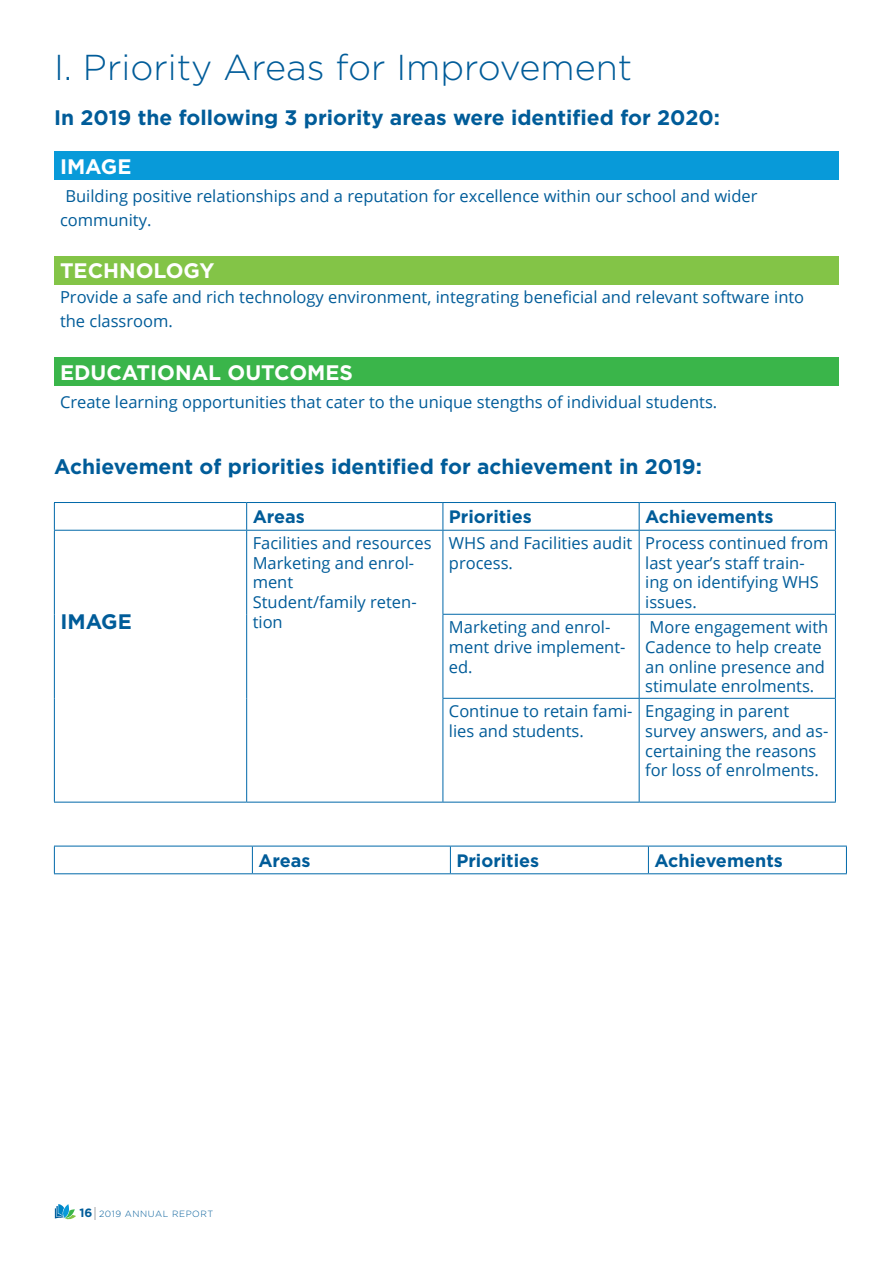
<style>
.page{position:relative;width:893px;height:1263px;background:#fff}
.page>*{position:absolute;margin:0;border:0;box-sizing:border-box;transform-origin:0 0}
.t1{font:300 36px "Gotham";color:#005c99}
.t2{font:700 21px "Gotham";color:#005c99}
.t3{font:700 21px "Gotham";color:#fff}
.t4{font:700 18px "Gotham";color:#005c99}
.t5{font:16.5px/19.8px "Open Sans";color:#005c99}
.t6{font:300 9px "Gotham";letter-spacing:.06em;color:#005c99}
.s1{font-weight:700;font-size:12px}
</style>
<div class="page">
<svg style="left:94px;top:1207px;width:2px;height:12px"></svg>
<svg style="left:55px;top:1204px;width:21px;height:16px"></svg>
<div style="left:54px;top:151px;width:785px;height:29px;background:#089ad9"></div>
<div style="left:54px;top:256px;width:785px;height:28px;background:#83c447"></div>
<div style="left:54px;top:357px;width:785px;height:29px;background:#3ab54a"></div>
<hr style="left:54px;top:502px;width:193px;height:1px;background:#0068a9">
<svg style="left:54px;top:503px;width:1px;height:27px"></svg>
<hr style="left:247px;top:502px;width:196px;height:1px;background:#0068a9">
<svg style="left:246px;top:503px;width:1px;height:27px"></svg>
<hr style="left:443px;top:502px;width:196px;height:1px;background:#0068a9">
<svg style="left:443px;top:503px;width:1px;height:27px"></svg>
<hr style="left:639px;top:502px;width:197px;height:1px;background:#0068a9">
<svg style="left:639px;top:503px;width:1px;height:27px"></svg>
<svg style="left:835px;top:503px;width:1px;height:27px"></svg>
<hr style="left:54px;top:530px;width:193px;height:1px;background:#0068a9">
<hr style="left:54px;top:531px;width:1px;height:83px;background:#0068a9">
<hr style="left:247px;top:530px;width:196px;height:1px;background:#0068a9">
<hr style="left:246px;top:531px;width:1px;height:83px;background:#0068a9">
<hr style="left:54px;top:614px;width:1px;height:84px;background:#0068a9">
<hr style="left:246px;top:614px;width:1px;height:84px;background:#0068a9">
<hr style="left:54px;top:698px;width:1px;height:104px;background:#0068a9">
<hr style="left:246px;top:698px;width:1px;height:104px;background:#0068a9">
<hr style="left:443px;top:530px;width:196px;height:1px;background:#0068a9">
<hr style="left:443px;top:531px;width:1px;height:83px;background:#0068a9">
<hr style="left:639px;top:530px;width:197px;height:1px;background:#0068a9">
<hr style="left:639px;top:531px;width:1px;height:83px;background:#0068a9">
<hr style="left:835px;top:531px;width:1px;height:83px;background:#0068a9">
<hr style="left:443px;top:614px;width:196px;height:1px;background:#0068a9">
<hr style="left:443px;top:615px;width:1px;height:83px;background:#0068a9">
<hr style="left:639px;top:614px;width:197px;height:1px;background:#0068a9">
<hr style="left:639px;top:615px;width:1px;height:83px;background:#0068a9">
<hr style="left:835px;top:615px;width:1px;height:83px;background:#0068a9">
<hr style="left:443px;top:698px;width:196px;height:1px;background:#0068a9">
<hr style="left:443px;top:699px;width:1px;height:103px;background:#0068a9">
<hr style="left:639px;top:698px;width:197px;height:1px;background:#0068a9">
<hr style="left:639px;top:699px;width:1px;height:103px;background:#0068a9">
<hr style="left:835px;top:699px;width:1px;height:103px;background:#0068a9">
<hr style="left:54px;top:802px;width:193px;height:1px;background:#0068a9">
<hr style="left:247px;top:802px;width:196px;height:1px;background:#0068a9">
<hr style="left:443px;top:802px;width:196px;height:1px;background:#0068a9">
<hr style="left:639px;top:802px;width:197px;height:1px;background:#0068a9">
<hr style="left:54px;top:846px;width:198px;height:1px;background:#0068a9">
<svg style="left:54px;top:846px;width:1px;height:27px"></svg>
<hr style="left:252px;top:846px;width:198px;height:1px;background:#0068a9">
<svg style="left:252px;top:846px;width:1px;height:27px"></svg>
<hr style="left:450px;top:846px;width:198px;height:1px;background:#0068a9">
<svg style="left:450px;top:846px;width:1px;height:27px"></svg>
<hr style="left:648px;top:846px;width:199px;height:1px;background:#0068a9">
<svg style="left:648px;top:846px;width:1px;height:27px"></svg>
<svg style="left:846px;top:846px;width:1px;height:27px"></svg>
<hr style="left:54px;top:873px;width:198px;height:1px;background:#0068a9">
<hr style="left:252px;top:873px;width:198px;height:1px;background:#0068a9">
<hr style="left:450px;top:873px;width:198px;height:1px;background:#0068a9">
<hr style="left:648px;top:873px;width:199px;height:1px;background:#0068a9">
<p class="t1" style="left:54px;top:48px;width:580px">I. Priority Areas for Improvement</p>
<p class="t2" style="left:54px;top:104px;width:667px">In 2019 the following 3 priority areas were identified for 2020:</p>
<p class="t3" style="left:60px;top:152px;width:73px">IMAGE</p>
<p class="t5" style="left:60px;top:183px;width:699px;line-height:24px;text-indent:5px">Building positive relationships and a reputation for excellence within our school and wider community.</p>
<p class="t3" style="left:60px;top:257px;width:156px">TECHNOLOGY</p>
<p class="t5" style="left:60px;top:285px;width:746px;line-height:24px">Provide a safe and rich technology environment, integrating beneficial and relevant software into the classroom.</p>
<p class="t3" style="left:60px;top:359px;width:294px">EDUCATIONAL OUTCOMES</p>
<p class="t5" style="left:60px;top:391px;width:659px">Create learning opportunities that cater to the unique stengths of individual students.</p>
<p class="t2" style="left:54px;top:452px;width:650px">Achievement of priorities identified for achievement in 2019:</p>
<p class="t4" style="left:253px;top:505px;width:54px">Areas</p>
<p class="t4" style="left:449px;top:505px;width:84px">Priorities</p>
<p class="t4" style="left:645px;top:505px;width:130px">Achievements</p>
<p class="t2" style="left:60px;top:607px;width:73px">IMAGE</p>
<p class="t5" style="left:253px;top:532px;width:180px">Facilities and resources</p>
<p class="t5" style="left:253px;top:552px;width:163px">Marketing and enrol&shy;ment</p>
<p class="t5" style="left:253px;top:592px;width:165px">Student/family reten&shy;tion</p>
<p class="t5" style="left:449px;top:532px;width:185px">WHS and Facilities audit process.</p>
<p class="t5" style="left:645px;top:532px;width:185px">Process continued from last year’s staff train&shy;ing on identifying WHS issues.</p>
<p class="t5" style="left:449px;top:617px;width:178px">Marketing and enrol&shy;ment drive implement&shy;ed.</p>
<p class="t5" style="left:645px;top:617px;width:185px">More engagement with<br>Cadence to help create an online presence and stimulate enrolments.</p>
<p class="t5" style="left:449px;top:701px;width:185px">Continue to retain fami&shy;lies and students.</p>
<p class="t5" style="left:645px;top:701px;width:185px">Engaging in parent survey answers, and as&shy;certaining the reasons for loss of enrolments.</p>
<p class="t4" style="left:258px;top:848px;width:54px">Areas</p>
<p class="t4" style="left:456px;top:848px;width:84px">Priorities</p>
<p class="t4" style="left:654px;top:848px;width:130px">Achievements</p>
<p class="t6" style="left:80px;top:1209px;width:135px"><span class="s1">16</span> 2019 ANNUAL REPORT</p>
</div>
